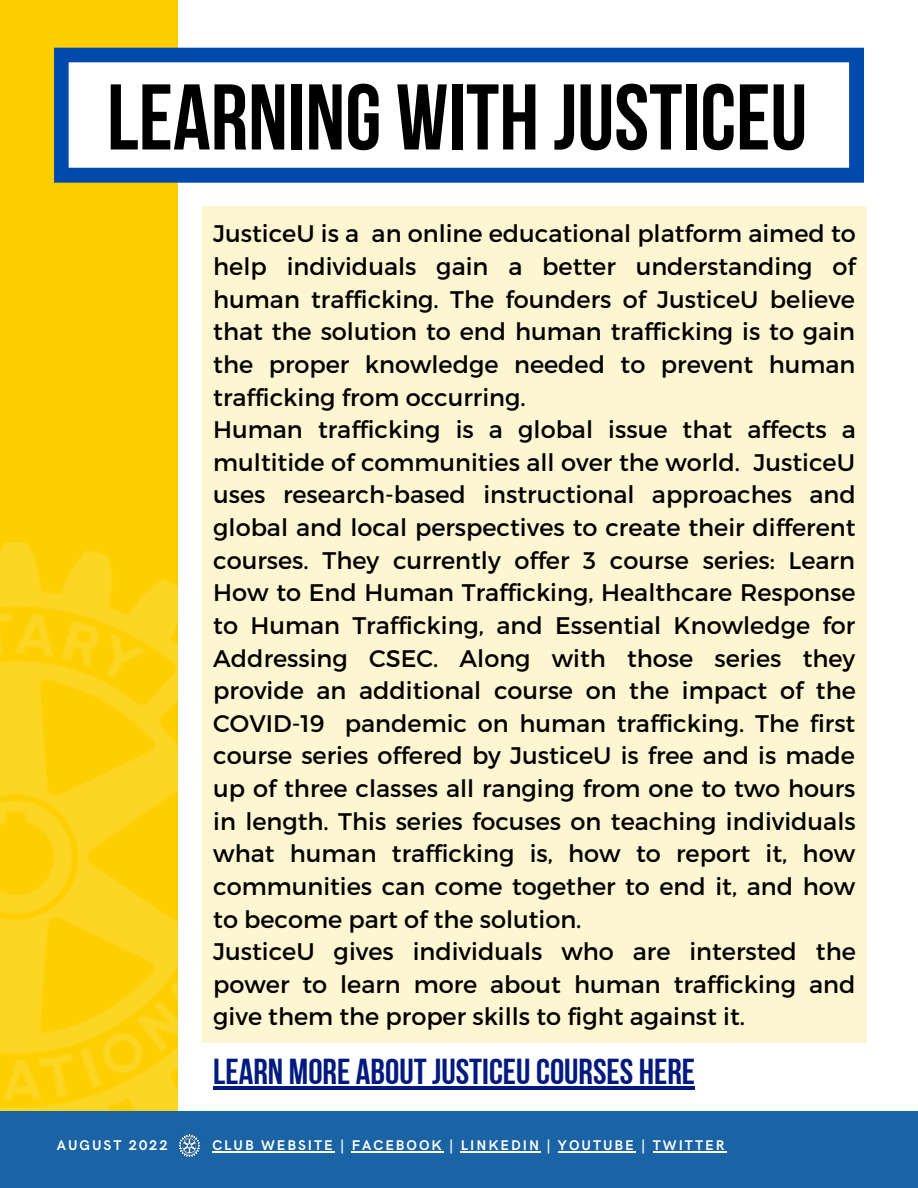
<style>
.page{position:relative;width:918px;height:1188px;background:#fff}
.page>*{position:absolute;margin:0;border:0;box-sizing:border-box;transform-origin:0 0}
.t1{font:93px "Bebas Neue Cyrillic";color:#000}
.t2{font:36px "Bebas Neue Cyrillic";color:#001a7f}
.t3{font:24px/32.7px "Montserrat";color:#000}
.t4{font:700 14.1px "HK Grotesk";letter-spacing:.14em;color:#fff}
</style>
<div class="page">
<div style="left:0;top:0;width:178px;height:1123px;background:#fdcf00"></div>
<svg style="left:54px;top:48px;width:810px;height:135px"></svg>
<img style="left:0;top:542px;width:178px;height:569px">
<div style="left:0;top:1111px;width:918px;height:77px;background:#1a63a5"></div>
<hr style="left:212px;top:1151px;width:123px;height:1px;background:#fff">
<hr style="left:352px;top:1151px;width:92px;height:1px;background:#fff">
<hr style="left:461px;top:1151px;width:80px;height:1px;background:#fff">
<hr style="left:558px;top:1151px;width:78px;height:1px;background:#fff">
<hr style="left:653px;top:1151px;width:73px;height:1px;background:#fff">
<img style="left:178px;top:1135px;width:23px;height:22px">
<hr style="left:213px;top:1086px;width:482px;height:4px;background:#001a7f">
<div style="left:202px;top:206px;width:665px;height:837px;background:#fdf6d0"></div>
<h1 class="t1" style="left:107px;top:80px;width:702px">LEARNING WITH JUSTICEU</h1>
<p class="t3" style="left:213px;top:216px;width:644px">JusticeU is a an online educational platform aimed to help individuals gain a better understanding of human trafficking. The founders of JusticeU believe that the solution to end human trafficking is to gain the proper knowledge needed to prevent human trafficking from occurring.<br>Human trafficking is a global issue that affects a multitide of communities all over the world. JusticeU uses research-based instructional approaches and global and local perspectives to create their different courses. They currently offer 3 course series: Learn How to End Human Trafficking, Healthcare Response to Human Trafficking, and Essential Knowledge for Addressing CSEC. Along with those series they provide an additional course on the impact of the COVID-19 pandemic on human trafficking. The first course series offered by JusticeU is free and is made up of three classes all ranging from one to two hours in length. This series focuses on teaching individuals what human trafficking is, how to report it, how communities can come together to end it, and how to become part of the solution.<br>JusticeU gives individuals who are intersted the power to learn more about human trafficking and give them the proper skills to fight against it.</p>
<h2 class="t2" style="left:213px;top:1057px;width:483px">LEARN MORE ABOUTJUSTICEU COURSES HERE</h2>
<p class="t4" style="left:57px;top:1137px;width:112px">AUGUST 2022</p>
<p class="t4" style="left:212px;top:1137px;width:514px">CLUB WEBSITE | FACEBOOK | LINKEDIN | YOUTUBE | TWITTER</p>
</div>
